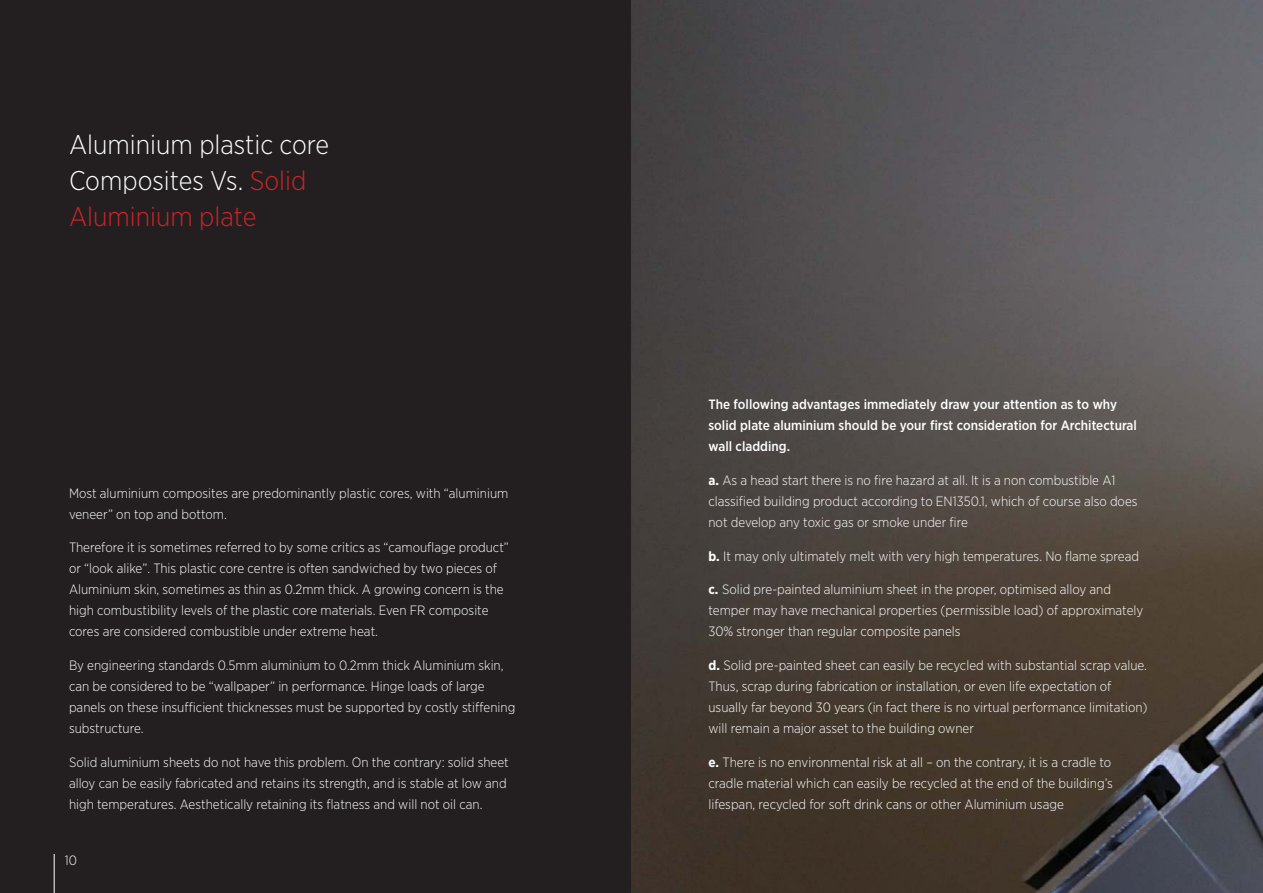
<style>
.page{position:relative;width:1263px;height:893px;background:#fff}
.page>*{position:absolute;margin:0;border:0;box-sizing:border-box;transform-origin:0 0}
.t1{font:300 27px/36px "Gotham Narrow";color:#fff}
.t2{font:300 13.5px/21px "Gotham Narrow";color:#fff}
.t3{font:500 13.5px/21px "Gotham Narrow";color:#fff}
.s1{color:#d2232a}
.s2{font-weight:700}
</style>
<div class="page">
<img style="left:630px;top:0;width:633px;height:893px">
<div style="left:0;top:0;width:630px;height:893px;background:#231f20"></div>
<hr style="left:54px;top:854px;width:1px;height:39px;background:#fff">
<h1 class="t1" style="left:69px;top:129px;width:262px">Aluminium plastic core<br>Composites Vs. <span class="s1">Solid<br>Aluminium plate</span></h1>
<p class="t2" style="left:69px;top:483px;width:441px">Most aluminium composites are predominantly plastic cores, with “aluminium veneer” on top and bottom.</p>
<p class="t2" style="left:69px;top:538px;width:441px">Therefore it is sometimes referred to by some critics as “camouflage product” or “look alike”. This plastic core centre is often sandwiched by two pieces of Aluminium skin, sometimes as thin as 0.2mm thick. A growing concern is the high combustibility levels of the plastic core materials. Even FR composite cores are considered combustible under extreme heat.</p>
<p class="t2" style="left:69px;top:656px;width:448px">By engineering standards 0.5mm aluminium to 0.2mm thick Aluminium skin, can be considered to be “wallpaper” in performance. Hinge loads of large panels on these insufficient thicknesses must be supported by costly stiffening substructure.</p>
<p class="t2" style="left:69px;top:753px;width:441px">Solid aluminium sheets do not have this problem. On the contrary: solid sheet alloy can be easily fabricated and retains its strength, and is stable at low and high temperatures. Aesthetically retaining its flatness and will not oil can.</p>
<p class="t2" style="left:65px;top:850px;width:14px">10</p>
<p class="t3" style="left:708px;top:395px;width:430px">The following advantages immediately draw your attention as to why solid plate aluminium should be your first consideration for Architectural wall cladding.</p>
<p class="t2" style="left:708px;top:471px;width:431px"><span class="s2">a.</span> As a head start there is no fire hazard at all. It is a non combustible A1 classified building product according to EN1350.1, which of course also does not develop any toxic gas or smoke under fire</p>
<p class="t2" style="left:708px;top:546px;width:432px"><span class="s2">b.</span> It may only ultimately melt with very high temperatures. No flame spread</p>
<p class="t2" style="left:708px;top:580px;width:436px"><span class="s2">c.</span> Solid pre-painted aluminium sheet in the proper, optimised alloy and temper may have mechanical properties (permissible load) of approximately<br>30% stronger than regular composite panels</p>
<p class="t2" style="left:708px;top:656px;width:441px"><span class="s2">d.</span> Solid pre-painted sheet can easily be recycled with substantial scrap value.<br>Thus, scrap during fabrication or installation, or even life expectation of usually far beyond 30 years (in fact there is no virtual performance limitation) will remain a major asset to the building owner</p>
<p class="t2" style="left:708px;top:753px;width:406px;text-align:justify"><span class="s2">e.</span> There is no environmental risk at all – on the contrary, it is a cradle to cradle material which can easily be recycled at the end of the building’s lifespan, recycled for soft drink cans or other Aluminium usage</p>
</div>
